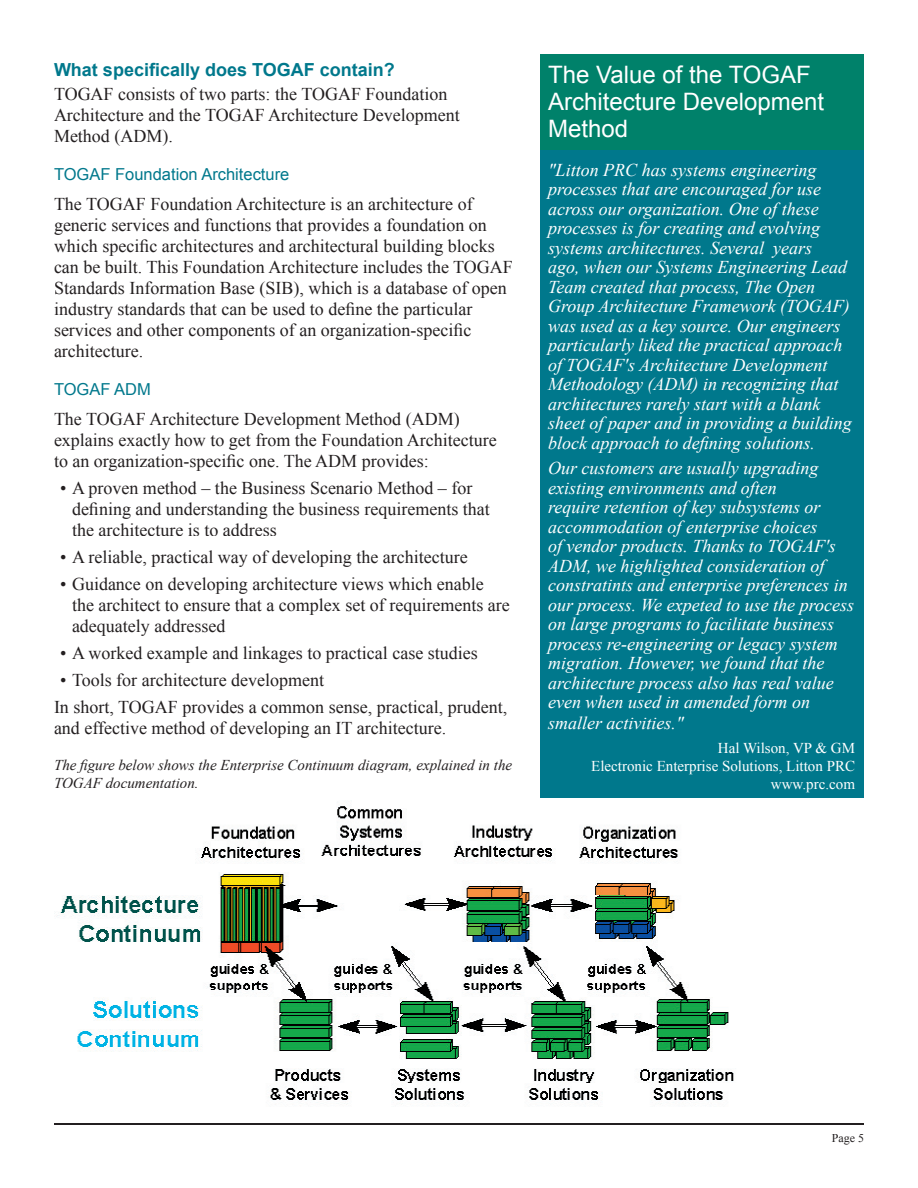
<style>
.page{position:relative;width:918px;height:1188px;background:#fff}
.page>*{position:absolute;margin:0;border:0;box-sizing:border-box;transform-origin:0 0}
.t1{font:24px/27px "Arial";color:#fff}
.t2{font:18px/21px "Times New Roman";color:#231f20}
.t3{font:italic 18px/19.5px "Times New Roman";color:#fff}
.t4{font:700 18px "Arial";color:#00788c}
.t5{font:16.5px "Arial";color:#00788c}
.t6{font:italic 15px/18px "Times New Roman";color:#231f20}
.t7{font:15px/18px "Times New Roman";color:#fff;text-align:right}
.t8{font:12px "Times New Roman";color:#231f20}
</style>
<div class="page">
<div style="left:540px;top:54px;width:324px;height:97px;background:#00816a"></div>
<hr style="left:54px;top:1124px;width:810px;height:1px;background:#231f20">
<div style="left:540px;top:151px;width:324px;height:647px;background:#00788c"></div>
<img style="left:54px;top:806px;width:680px;height:299px">
<p class="t4" style="left:54px;top:58px;width:342px">What specifically does TOGAF contain?</p>
<p class="t2" style="left:54px;top:83px;width:407px">TOGAF consists of two parts: the TOGAF Foundation<br>Architecture and the TOGAF Architecture Development<br>Method (ADM).</p>
<p class="t5" style="left:54px;top:163px;width:237px">TOGAF Foundation Architecture</p>
<p class="t2" style="left:54px;top:193px;width:460px">The TOGAF Foundation Architecture is an architecture of generic services and functions that provides a foundation on which specific architectures and architectural building blocks can be built. This Foundation Architecture includes the TOGAF Standards Information Base (SIB), which is a database of open industry standards that can be used to define the particular services and other components of an organization-specific architecture.</p>
<p class="t5" style="left:54px;top:378px;width:98px">TOGAF ADM</p>
<p class="t2" style="left:54px;top:408px;width:444px">The TOGAF Architecture Development Method (ADM) explains exactly how to get from the Foundation Architecture to an organization-specific one. The ADM provides:</p>
<p class="t2" style="left:72px;top:477px;width:419px;text-indent:-12px">• A proven method – the Business Scenario Method – for defining and understanding the business requirements that the architecture is to address</p>
<p class="t2" style="left:60px;top:546px;width:409px">• A reliable, practical way of developing the architecture</p>
<p class="t2" style="left:72px;top:573px;width:439px;text-indent:-12px">• Guidance on developing architecture views which enable the architect to ensure that a complex set of requirements are adequately addressed</p>
<p class="t2" style="left:60px;top:642px;width:419px">• A worked example and linkages to practical case studies</p>
<p class="t2" style="left:54px;top:666px;width:455px;line-height:27px;text-indent:6px">• Tools for architecture development<br>In short, TOGAF provides a common sense, practical, prudent,</p>
<p class="t2" style="left:54px;top:717px;width:394px">and effective method of developing an IT architecture.</p>
<p class="t6" style="left:54px;top:755px;width:460px">The figure below shows the Enterprise Continuum diagram, explained in the<br>TOGAF documentation.</p>
<h1 class="t1" style="left:548px;top:61px;width:278px">The Value of the TOGAF<br>Architecture Development<br>Method</h1>
<p class="t3" style="left:548px;top:159px;width:305px">"Litton PRC has systems engineering processes that are encouraged for use across our organization. One of these processes is for creating and evolving systems architectures. Several years<br>ago, when our Systems Engineering Lead Team created that process, The Open Group Architecture Framework (TOGAF) was used as a key source. Our engineers particularly liked the practical approach of TOGAF's Architecture Development Methodology (ADM) in recognizing that architectures rarely start with a blank sheet of paper and in providing a building block approach to defining solutions.</p>
<p class="t3" style="left:548px;top:458px;width:307px">Our customers are usually upgrading existing environments and often<br>require retention of key subsystems or accommodation of enterprise choices<br>of vendor products. Thanks to TOGAF's ADM, we highlighted consideration of constratints and enterprise preferences in our process. We expeted to use the process on large programs to facilitate business process re-engineering or legacy system migration. However, we found that the architecture process also has real value even when used in amended form on smaller activities."</p>
<p class="t7" style="left:591px;top:739px;width:265px">Hal Wilson, VP &amp; GM<br>Electronic Enterprise Solutions, Litton PRC www.prc.com</p>
<p class="t8" style="left:832px;top:1130px;width:34px">Page 5</p>
</div>
